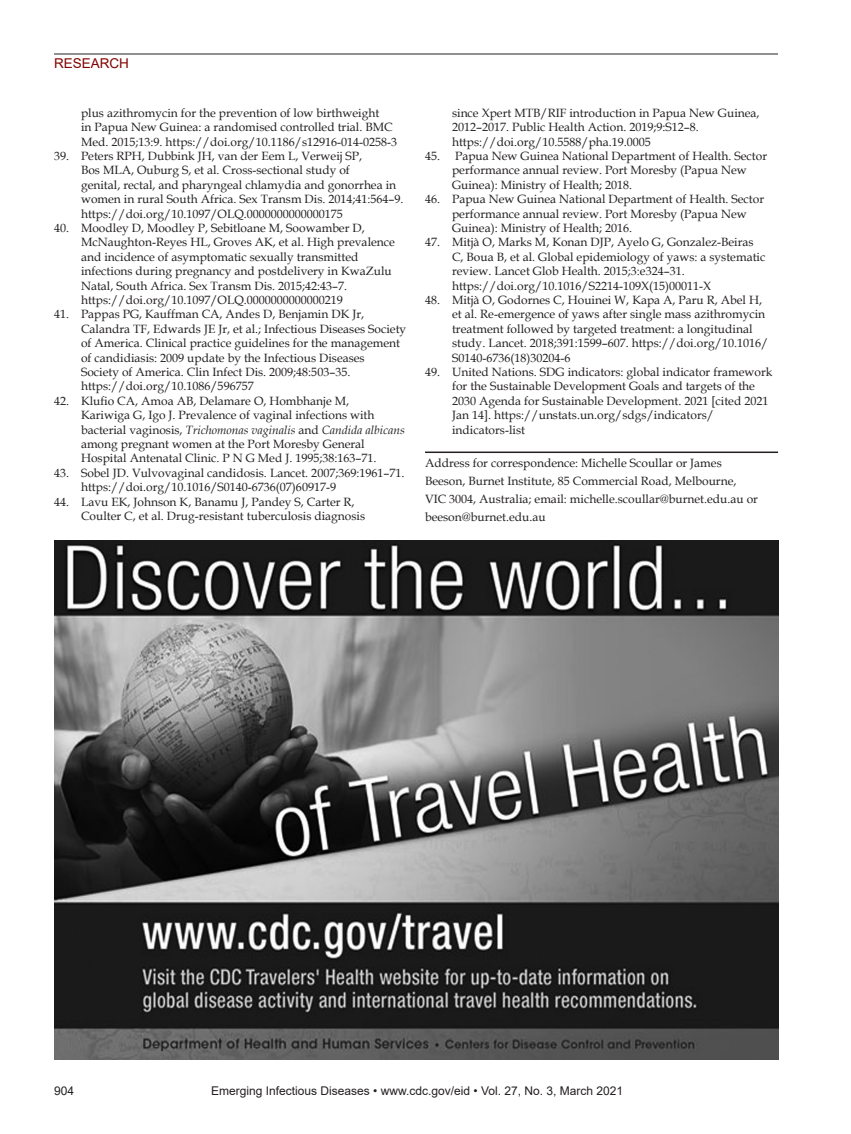
<style>
.page{position:relative;width:851px;height:1134px;background:#fff}
.page>*{position:absolute;margin:0;border:0;box-sizing:border-box;transform-origin:0 0}
.t1{font:13.5px "Arial";color:#820301}
.References{font:12px/14.4px "Book Antiqua";color:#231f20}
.Correspondence{font:12px/18px "Book Antiqua";color:#231f20}
.t2{font:12px "Arial";color:#231f20}
.s1{font-style:italic}
</style>
<div class="page">
<hr style="left:54px;top:54px;width:724px;height:1px;background:#231f20">
<hr style="left:425px;top:452px;width:353px;height:1px;background:#231f20">
<img style="left:54px;top:540px;width:724px;height:520px">
<p class="t1" style="left:54px;top:54px;width:77px">RESEARCH</p>
<p class="References" style="left:81px;top:105px;width:318px">plus azithromycin for the prevention of low birthweight<br>in Papua New Guinea: a randomised controlled trial. BMC<br>Med. 2015;13:9. https://doi.org/10.1186/s12916-014-0258-3</p>
<p class="References" style="left:81px;top:148px;width:324px;text-indent:-27px">39. Peters RPH, Dubbink JH, van der Eem L, Verweij SP,<br>Bos MLA, Ouburg S, et al. Cross-sectional study of<br>genital, rectal, and pharyngeal chlamydia and gonorrhea in women in rural South Africa. Sex Transm Dis. 2014;41:564–9. https://doi.org/10.1097/OLQ.0000000000000175</p>
<p class="References" style="left:81px;top:220px;width:315px;text-indent:-27px">40. Moodley D, Moodley P, Sebitloane M, Soowamber D, McNaughton-Reyes HL, Groves AK, et al. High prevalence and incidence of asymptomatic sexually transmitted infections during pregnancy and postdelivery in KwaZulu Natal, South Africa. Sex Transm Dis. 2015;42:43–7. https://doi.org/10.1097/OLQ.0000000000000219</p>
<p class="References" style="left:81px;top:307px;width:327px;text-indent:-27px">41. Pappas PG, Kauffman CA, Andes D, Benjamin DK Jr, Calandra TF, Edwards JE Jr, et al.; Infectious Diseases Society of America. Clinical practice guidelines for the management of candidiasis: 2009 update by the Infectious Diseases<br>Society of America. Clin Infect Dis. 2009;48:503–35. https://doi.org/10.1086/596757</p>
<p class="References" style="left:81px;top:393px;width:325px;text-indent:-27px">42. Klufio CA, Amoa AB, Delamare O, Hombhanje M,<br>Kariwiga G, Igo J. Prevalence of vaginal infections with bacterial vaginosis, <span class="s1">Trichomonas vaginalis</span> and <span class="s1">Candida albicans </span>among pregnant women at the Port Moresby General Hospital Antenatal Clinic. P N G Med J. 1995;38:163–71.</p>
<p class="References" style="left:81px;top:465px;width:325px;text-indent:-27px">43. Sobel JD. Vulvovaginal candidosis. Lancet. 2007;369:1961–71. https://doi.org/10.1016/S0140-6736(07)60917-9</p>
<p class="References" style="left:81px;top:494px;width:285px;text-indent:-27px">44. Lavu EK, Johnson K, Banamu J, Pandey S, Carter R,<br>Coulter C, et al. Drug-resistant tuberculosis diagnosis</p>
<p class="References" style="left:452px;top:105px;width:309px">since Xpert MTB/RIF introduction in Papua New Guinea,<br>2012–2017. Public Health Action. 2019;9:S12–8. https://doi.org/10.5588/pha.19.0005</p>
<p class="References" style="left:452px;top:148px;width:316px;text-indent:-27px">45. Papua New Guinea National Department of Health. Sector performance annual review. Port Moresby (Papua New<br>Guinea): Ministry of Health; 2018.</p>
<p class="References" style="left:452px;top:192px;width:313px;text-indent:-27px">46. Papua New Guinea National Department of Health. Sector performance annual review. Port Moresby (Papua New<br>Guinea): Ministry of Health; 2016.</p>
<p class="References" style="left:452px;top:235px;width:315px;text-indent:-27px">47. Mitjà O, Marks M, Konan DJP, Ayelo G, Gonzalez-Beiras C, Boua B, et al. Global epidemiology of yaws: a systematic review. Lancet Glob Health. 2015;3:e324–31. https://doi.org/10.1016/S2214-109X(15)00011-X</p>
<p class="References" style="left:452px;top:292px;width:318px;text-indent:-27px">48. Mitjà O, Godornes C, Houinei W, Kapa A, Paru R, Abel H, et al. Re-emergence of yaws after single mass azithromycin treatment followed by targeted treatment: a longitudinal study. Lancet. 2018;391:1599–607. https://doi.org/10.1016/ S0140-6736(18)30204-6</p>
<p class="References" style="left:452px;top:364px;width:322px;text-indent:-27px">49. United Nations. SDG indicators: global indicator framework for the Sustainable Development Goals and targets of the 2030 Agenda for Sustainable Development. 2021 [cited 2021<br>Jan 14]. https://unstats.un.org/sdgs/indicators/ indicators-list</p>
<p class="Correspondence" style="left:425px;top:453px;width:334px">Address for correspondence: Michelle Scoullar or James Beeson, Burnet Institute, 85 Commercial Road, Melbourne, VIC 3004, Australia; email: michelle.scoullar@burnet.edu.au or beeson@burnet.edu.au</p>
<p class="t2" style="left:54px;top:1083px;width:22px">904</p>
<p class="t2" style="left:211px;top:1083px;width:413px">Emerging Infectious Diseases • www.cdc.gov/eid • Vol. 27, No. 3, March 2021</p>
</div>
